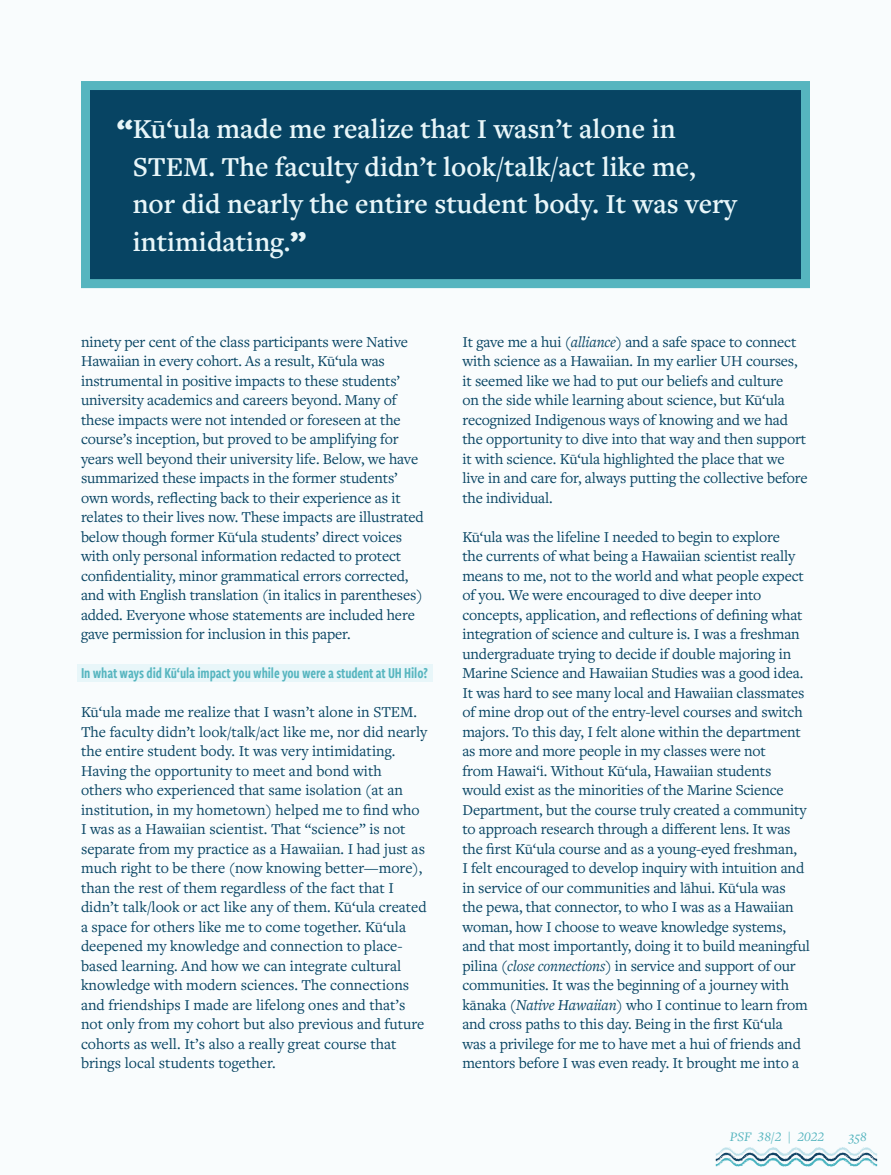
<style>
.page{position:relative;width:891px;height:1175px;background:#fff}
.page>*{position:absolute;margin:0;border:0;box-sizing:border-box;transform-origin:0 0}
.t1{font:600 28.5px/37.5px "Freight Text Pro";color:#e8f6f9}
.t2{font:15.75px/19.5px "Freight Text Pro";letter-spacing:-.01em;color:#074463}
.t3{font:15.75px "Freight Sans Cmp Pro Semi";letter-spacing:-.01em;color:#56b5bf}
.t4{font:italic 13.5px "Freight Text Pro";color:#56b5bf}
.s1{font-family:"Freight Sans Cnd Pro";font-weight:900}
.s2{font-style:italic}
</style>
<div class="page">
<div style="left:0;top:0;width:891px;height:1174px;background:#f9fcfd"></div>
<img style="left:801px;top:1147px;width:77px;height:20px">
<img style="left:715px;top:1147px;width:86px;height:20px">
<div style="left:77px;top:664px;width:356px;height:18px;background:#e8f6f9"></div>
<div style="left:86px;top:86px;width:720px;height:198px;background:#074463"></div>
<div style="left:81px;top:81px;width:729px;height:207px;border:9px solid #56b5bf"></div>
<h1 class="t1" style="left:133px;top:109px;width:606px;text-indent:-16px"><span class="s1">“</span>Kū‘ula made me realize that I wasn’t alone in STEM. The faculty didn’t look/talk/act like me, nor did nearly the entire student body. It was very intimidating.<span class="s1">”</span></h1>
<p class="t2" style="left:81px;top:331px;width:344px">ninety per cent of the class participants were Native Hawaiian in every cohort. As a result, Kū‘ula was instrumental in positive impacts to these students’ university academics and careers beyond. Many of these impacts were not intended or foreseen at the course’s inception, but proved to be amplifying for years well beyond their university life. Below, we have summarized these impacts in the former students’ own words, reflecting back to their experience as it relates to their lives now. These impacts are illustrated below though former Kū‘ula students’ direct voices with only personal information redacted to protect confidentiality, minor grammatical errors corrected, and with English translation (in italics in parentheses) added. Everyone whose statements are included here gave permission for inclusion in this paper.</p>
<p class="t3" style="left:81px;top:662px;width:349px">In what ways did Kū‘ula impact you while you were a student at UH Hilo?</p>
<p class="t2" style="left:81px;top:702px;width:348px">Kū‘ula made me realize that I wasn’t alone in STEM.<br>The faculty didn’t look/talk/act like me, nor did nearly the entire student body. It was very intimidating.<br>Having the opportunity to meet and bond with<br>others who experienced that same isolation (at an institution, in my hometown) helped me to find who I was as a Hawaiian scientist. That “science” is not separate from my practice as a Hawaiian. I had just as much right to be there (now knowing better—more), than the rest of them regardless of the fact that I didn’t talk/look or act like any of them. Kū‘ula created a space for others like me to come together. Kū‘ula deepened my knowledge and connection to place&shy;based learning. And how we can integrate cultural knowledge with modern sciences. The connections and friendships I made are lifelong ones and that’s not only from my cohort but also previous and future cohorts as well. It’s also a really great course that brings local students together.</p>
<p class="t2" style="left:462px;top:331px;width:347px">It gave me a hui (<span class="s2">alliance</span>) and a safe space to connect with science as a Hawaiian. In my earlier UH courses, it seemed like we had to put our beliefs and culture<br>on the side while learning about science, but Kū‘ula recognized Indigenous ways of knowing and we had the opportunity to dive into that way and then support it with science. Kū‘ula highlighted the place that we live in and care for, always putting the collective before the individual.</p>
<p class="t2" style="left:462px;top:526px;width:349px">Kū‘ula was the lifeline I needed to begin to explore<br>the currents of what being a Hawaiian scientist really means to me, not to the world and what people expect of you. We were encouraged to dive deeper into concepts, application, and reflections of defining what integration of science and culture is. I was a freshman undergraduate trying to decide if double majoring in Marine Science and Hawaiian Studies was a good idea.<br>It was hard to see many local and Hawaiian classmates of mine drop out of the entry-level courses and switch majors. To this day, I felt alone within the department as more and more people in my classes were not<br>from Hawai‘i. Without Kū‘ula, Hawaiian students would exist as the minorities of the Marine Science Department, but the course truly created a community to approach research through a different lens. It was the first Kū‘ula course and as a young-eyed freshman,<br>I felt encouraged to develop inquiry with intuition and in service of our communities and lāhui. Kū‘ula was the pewa, that connector, to who I was as a Hawaiian woman, how I choose to weave knowledge systems, and that most importantly, doing it to build meaningful pilina (<span class="s2">close connections</span>) in service and support of our communities. It was the beginning of a journey with kānaka (<span class="s2">Native Hawaiian</span>) who I continue to learn from and cross paths to this day. Being in the first Kū‘ula was a privilege for me to have met a hui of friends and mentors before I was even ready. It brought me into a</p>
<p class="t4" style="left:730px;top:1128px;width:96px">PSF 38/2 | 2022</p>
<p class="t4" style="left:849px;top:1128px;width:19px">358</p>
</div>
